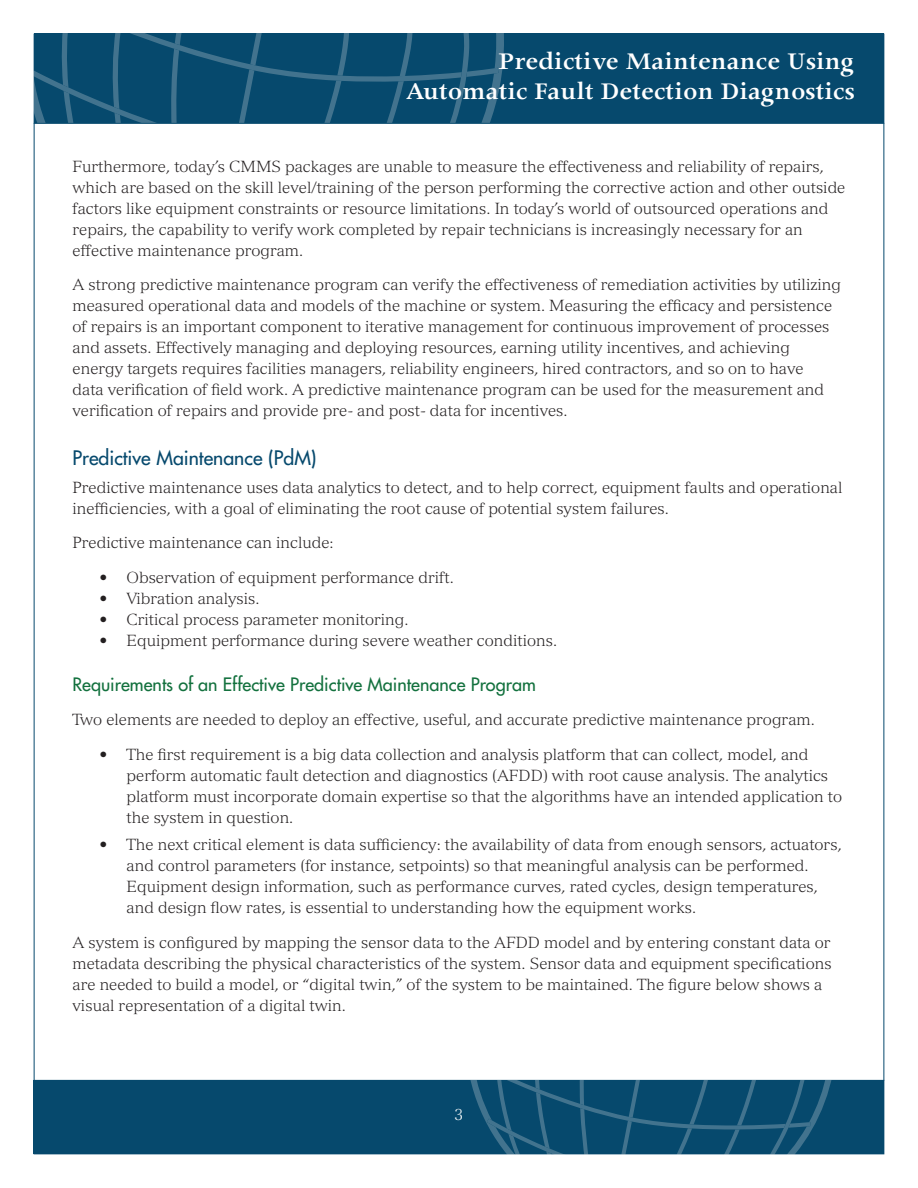
<style>
.page{position:relative;width:918px;height:1188px;background:#fff}
.page>*{position:absolute;margin:0;border:0;box-sizing:border-box;transform-origin:0 0}
.t1{font:600 27px "Apollo MT Std";color:#fff}
.subhead{font:500 19.5px "Futura Std";color:#06496d}
.subhead2{font:500 18px "Futura Std";color:#13713e}
.body{font:300 15.75px/21px "Versailles LT Std";color:#231f20}
.body-2{font:300 15.75px "Versailles LT Std";color:#fff}
</style>
<div class="page">
<div style="left:34px;top:34px;width:850px;height:89px;background:#06496d"></div>
<svg style="left:34px;top:34px;width:470px;height:89px"></svg>
<hr style="left:34px;top:123px;width:850px;height:1px;background:#06496d">
<div style="left:34px;top:1080px;width:850px;height:74px;background:#06496d"></div>
<svg style="left:470px;top:1080px;width:362px;height:74px"></svg>
<p class="t1" style="left:498px;top:47px;width:358px">Predictive Maintenance Using</p>
<p class="t1" style="left:406px;top:77px;width:451px">Automatic Fault Detection Diagnostics</p>
<p class="body" style="left:73px;top:156px;width:774px">Furthermore, today’s CMMS packages are unable to measure the effectiveness and reliability of repairs, which are based on the skill level/training of the person performing the corrective action and other outside factors like equipment constraints or resource limitations. In today’s world of outsourced operations and repairs, the capability to verify work completed by repair technicians is increasingly necessary for an effective maintenance program.</p>
<p class="body" style="left:73px;top:274px;width:770px">A strong predictive maintenance program can verify the effectiveness of remediation activities by utilizing measured operational data and models of the machine or system. Measuring the efficacy and persistence of repairs is an important component to iterative management for continuous improvement of processes and assets. Effectively managing and deploying resources, earning utility incentives, and achieving energy targets requires facilities managers, reliability engineers, hired contractors, and so on to have<br>data verification of field work. A predictive maintenance program can be used for the measurement and verification of repairs and provide pre- and post- data for incentives.</p>
<p class="subhead" style="left:73px;top:446px;width:246px">Predictive Maintenance (PdM)</p>
<p class="body" style="left:73px;top:477px;width:772px">Predictive maintenance uses data analytics to detect, and to help correct, equipment faults and operational inefficiencies, with a goal of eliminating the root cause of potential system failures.</p>
<p class="body" style="left:73px;top:532px;width:263px">Predictive maintenance can include:</p>
<p class="body" style="left:100px;top:567px;width:356px">• Observation of equipment performance drift.</p>
<p class="body" style="left:100px;top:588px;width:162px">• Vibration analysis.</p>
<p class="body" style="left:100px;top:609px;width:311px">• Critical process parameter monitoring.</p>
<p class="body" style="left:100px;top:630px;width:459px">• Equipment performance during severe weather conditions.</p>
<p class="subhead2" style="left:73px;top:673px;width:465px">Requirements of an Effective Predictive Maintenance Program</p>
<p class="body" style="left:73px;top:709px;width:744px">Two elements are needed to deploy an effective, useful, and accurate predictive maintenance program.</p>
<p class="body" style="left:127px;top:744px;width:717px;text-indent:-27px">• The first requirement is a big data collection and analysis platform that can collect, model, and perform automatic fault detection and diagnostics (AFDD) with root cause analysis. The analytics platform must incorporate domain expertise so that the algorithms have an intended application to the system in question.</p>
<p class="body" style="left:127px;top:834px;width:717px;text-indent:-27px">• The next critical element is data sufficiency: the availability of data from enough sensors, actuators, and control parameters (for instance, setpoints) so that meaningful analysis can be performed.<br>Equipment design information, such as performance curves, rated cycles, design temperatures, and design flow rates, is essential to understanding how the equipment works.</p>
<p class="body" style="left:73px;top:932px;width:761px">A system is configured by mapping the sensor data to the AFDD model and by entering constant data or metadata describing the physical characteristics of the system. Sensor data and equipment specifications are needed to build a model, or “digital twin,” of the system to be maintained. The figure below shows a visual representation of a digital twin.</p>
<p class="body-2" style="left:455px;top:1105px;width:10px">3</p>
</div>
